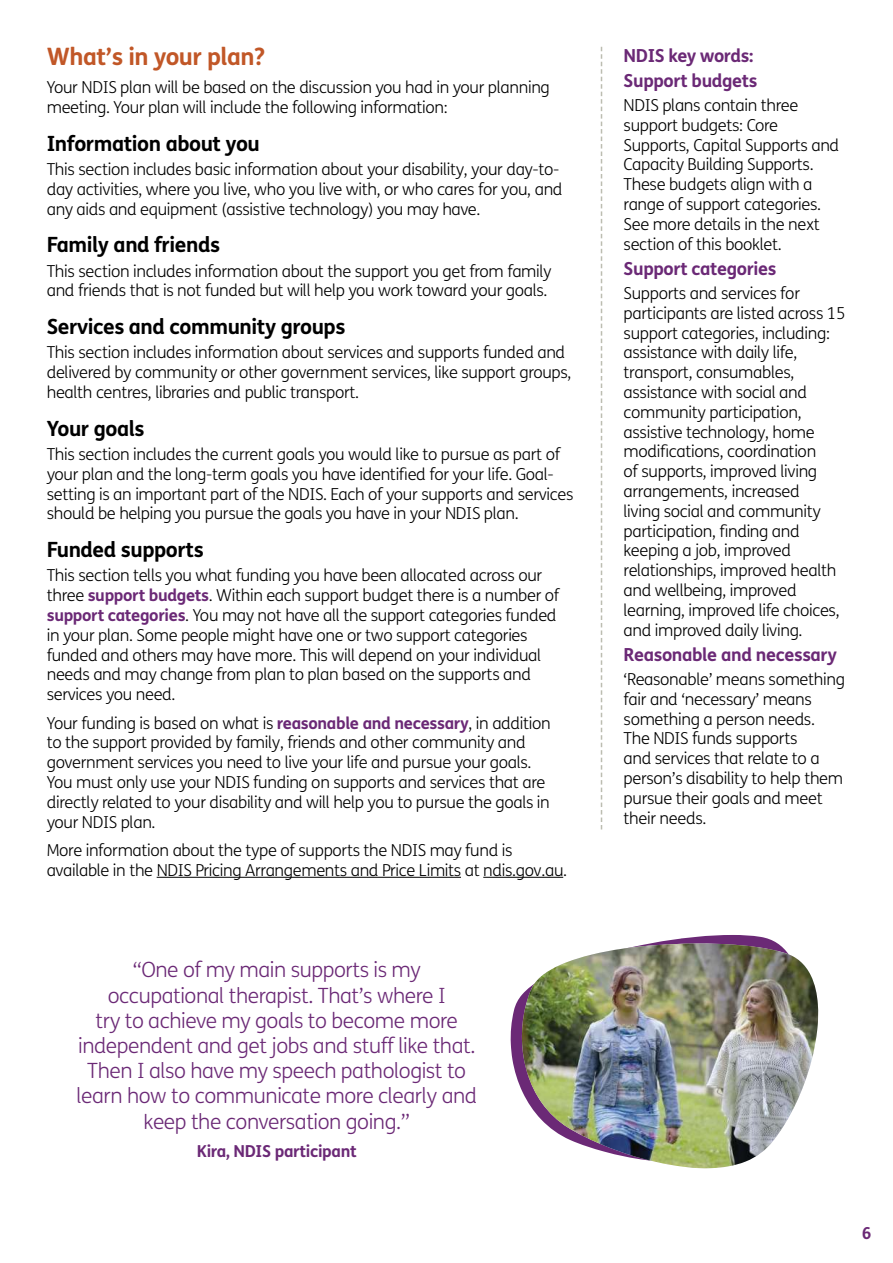
<style>
.page{position:relative;width:893px;height:1263px;background:#fff}
.page>*{position:absolute;margin:0;border:0;box-sizing:border-box;transform-origin:0 0}
.t1{font:700 24px "FS Me";letter-spacing:-.02em;color:#c15727}
.t2{font:300 21px/25.2px "FS Me";letter-spacing:-.02em;color:#6b2976;text-align:center}
.t3{font:700 21px "FS Me";letter-spacing:-.02em;color:#000}
.t4{font:700 18px/25.2px "FS Me";letter-spacing:-.02em;color:#6b2976}
.t5{font:300 16.5px/19.8px "FS Me";letter-spacing:-.02em;color:#000}
.t6{font:700 16.5px "FS Me";letter-spacing:-.02em;color:#6b2976}
.s1{font-weight:700;color:#6b2976}
</style>
<div class="page">
<svg style="left:601px;top:47px;width:1px;height:782px"></svg>
<hr style="left:157px;top:877px;width:304px;height:1px;background:#000">
<hr style="left:483px;top:877px;width:80px;height:1px;background:#000">
<svg style="left:510px;top:935px;width:267px;height:156px"></svg>
<img style="left:522px;top:943px;width:296px;height:225px">
<h1 class="t1" style="left:47px;top:38px;width:220px">What’s in your plan?</h1>
<p class="t5" style="left:47px;top:78px;width:505px">Your NDIS plan will be based on the discussion you had in your planning meeting. Your plan will include the following information:</p>
<p class="t3" style="left:47px;top:127px;width:215px">Information about you</p>
<p class="t5" style="left:47px;top:160px;width:517px">This section includes basic information about your disability, your day-to&shy;day activities, where you live, who you live with, or who cares for you, and any aids and equipment (assistive technology) you may have.</p>
<p class="t3" style="left:47px;top:229px;width:175px">Family and friends</p>
<p class="t5" style="left:47px;top:261px;width:506px">This section includes information about the support you get from family and friends that is not funded but will help you work toward your goals.</p>
<p class="t3" style="left:47px;top:311px;width:300px">Services and community groups</p>
<p class="t5" style="left:47px;top:343px;width:526px">This section includes information about services and supports funded and delivered by community or other government services, like support groups, health centres, libraries and public transport.</p>
<p class="t3" style="left:47px;top:412px;width:99px">Your goals</p>
<p class="t5" style="left:47px;top:445px;width:528px">This section includes the current goals you would like to pursue as part of your plan and the long-term goals you have identified for your life. Goal&shy;setting is an important part of the NDIS. Each of your supports and services should be helping you pursue the goals you have in your NDIS plan.</p>
<p class="t3" style="left:47px;top:534px;width:158px">Funded supports</p>
<p class="t5" style="left:47px;top:566px;width:514px">This section tells you what funding you have been allocated across our three <span class="s1">support budgets</span>. Within each support budget there is a number of <span class="s1">support categories</span>. You may not have all the support categories funded in your plan. Some people might have one or two support categories funded and others may have more. This will depend on your individual needs and may change from plan to plan based on the supports and services you need.</p>
<p class="t5" style="left:47px;top:713px;width:505px">Your funding is based on what is <span class="s1">reasonable and necessary</span>, in addition to the support provided by family, friends and other community and government services you need to live your life and pursue your goals.<br>You must only use your NDIS funding on supports and services that are directly related to your disability and will help you to pursue the goals in your NDIS plan.</p>
<p class="t5" style="left:47px;top:840px;width:522px">More information about the type of supports the NDIS may fund is available in the NDIS Pricing Arrangements and Price Limits at ndis.gov.au.</p>
<p class="t2" style="left:76px;top:958px;width:402px">“One of my main supports is my occupational therapist. That’s where I<br>try to achieve my goals to become more independent and get jobs and stuff like that.<br>Then I also have my speech pathologist to learn how to communicate more clearly and keep the conversation going.”</p>
<p class="t6" style="left:197px;top:1138px;width:162px">Kira, NDIS participant</p>
<p class="t4" style="left:624px;top:42px;width:135px">NDIS key words:<br>Support budgets</p>
<p class="t5" style="left:624px;top:96px;width:217px">NDIS plans contain three support budgets: Core<br>Supports, Capital Supports and<br>Capacity Building Supports.<br>These budgets align with a range of support categories.<br>See more details in the next section of this booklet.</p>
<p class="t4" style="left:624px;top:255px;width:154px">Support categories</p>
<p class="t5" style="left:624px;top:284px;width:223px">Supports and services for participants are listed across 15 support categories, including: assistance with daily life, transport, consumables, assistance with social and community participation, assistive technology, home modifications, coordination<br>of supports, improved living arrangements, increased<br>living social and community participation, finding and keeping a job, improved relationships, improved health and wellbeing, improved learning, improved life choices, and improved daily living.</p>
<p class="t4" style="left:624px;top:641px;width:215px">Reasonable and necessary</p>
<p class="t5" style="left:624px;top:670px;width:223px">‘Reasonable’ means something fair and ‘necessary’ means something a person needs.<br>The NDIS funds supports<br>and services that relate to a person’s disability to help them pursue their goals and meet their needs.</p>
<p class="t6" style="left:862px;top:1221px;width:11px">6</p>
</div>
